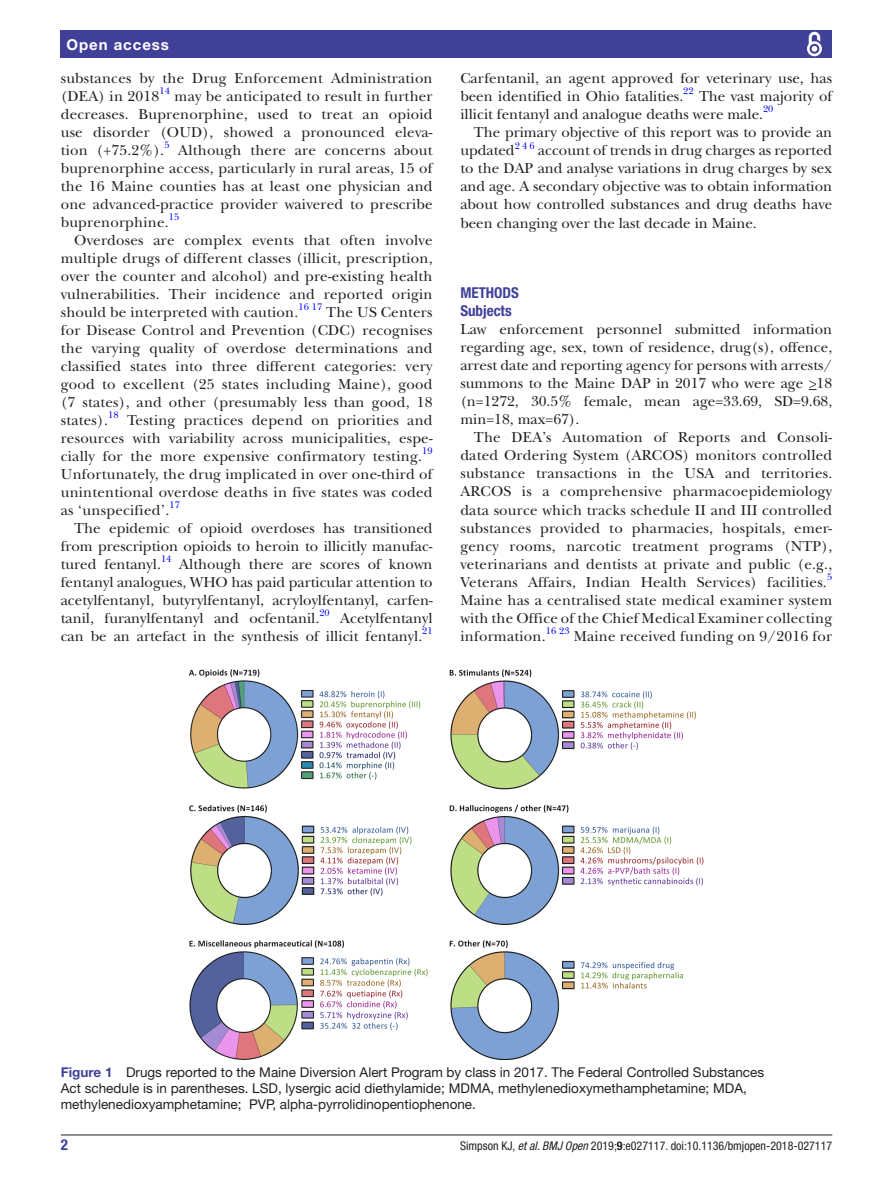
<style>
.page{position:relative;width:893px;height:1191px;background:#fff}
.page>*{position:absolute;margin:0;border:0;box-sizing:border-box;transform-origin:0 0}
.t1{font:15px/18px "New Baskerville";letter-spacing:.015em;color:#231f20;text-align:justify}
.t2{font:700 condensed 15px/18px "Helvetica Neue LT Std";color:#414099}
.t3{font:700 15px "Helvetica Neue LT Std";letter-spacing:.065em;color:#fff}
.t4{font:13.5px/16.2px "Helvetica Neue LT Std";color:#231f20}
.t5{font:condensed 12px "Helvetica Neue LT Std";color:#231f20}
.t6{font:9.9px "New Baskerville";letter-spacing:.015em;color:#00f}
.s1{font-weight:700;color:#414099}
.s2{font-style:italic}
.s3{font-weight:700}
</style>
<div class="page">
<hr style="left:61px;top:1134px;width:771px;height:1px;background:#231f20">
<div style="left:61px;top:31px;width:771px;height:27px;background:#414099"></div>
<svg style="left:807px;top:31px;width:15px;height:26px"></svg>
<img style="left:189px;top:669px;width:515px;height:390px">
<p class="t3" style="left:66px;top:35px;width:104px">Open access</p>
<p class="t1" style="left:61px;top:69px;width:373px">substances by the Drug Enforcement Administration (DEA) in 2018</p>
<p class="t6" style="left:160px;top:85px;width:12px">14</p>
<p class="t1" style="left:61px;top:87px;width:373px;text-indent:114px">may be anticipated to result in further decreases. Buprenorphine, used to treat an opioid use disorder (OUD), showed a pronounced eleva&shy;tion (+75.2%).</p>
<p class="t6" style="left:164px;top:139px;width:7px">5</p>
<p class="t1" style="left:61px;top:141px;width:373px;text-indent:117px">Although there are concerns about buprenorphine access, particularly in rural areas, 15 of the 16 Maine counties has at least one physician and one advanced-practice provider waivered to prescribe buprenorphine.</p>
<p class="t6" style="left:169px;top:211px;width:12px">15</p>
<p class="t1" style="left:61px;top:231px;width:373px;text-indent:14px">Overdoses are complex events that often involve multiple drugs of different classes (illicit, prescription, over the counter and alcohol) and pre-existing health vulnerabilities. Their incidence and reported origin should be interpreted with caution.</p>
<p class="t6" style="left:299px;top:301px;width:25px">16 17</p>
<p class="t1" style="left:61px;top:303px;width:373px;text-indent:265px">The US Centers for Disease Control and Prevention (CDC) recognises the varying quality of overdose determinations and classified states into three different categories: very good to excellent (25 states including Maine), good (7 states), and other (presumably less than good, 18 states).</p>
<p class="t6" style="left:108px;top:409px;width:12px">18</p>
<p class="t1" style="left:61px;top:411px;width:373px;text-indent:66px">Testing practices depend on priorities and resources with variability across municipalities, espe&shy;cially for the more expensive confirmatory testing.</p>
<p class="t6" style="left:422px;top:445px;width:12px">19</p>
<p class="t1" style="left:61px;top:465px;width:373px">Unfortunately, the drug implicated in over one-third of unintentional overdose deaths in five states was coded as ‘unspecified’.</p>
<p class="t6" style="left:170px;top:499px;width:12px">17</p>
<p class="t1" style="left:61px;top:519px;width:373px;text-indent:14px">The epidemic of opioid overdoses has transitioned from prescription opioids to heroin to illicitly manufac&shy;tured fentanyl.</p>
<p class="t6" style="left:161px;top:553px;width:12px">14</p>
<p class="t1" style="left:61px;top:555px;width:373px;text-indent:119px">Although there are scores of known fentanyl analogues, WHO has paid particular attention to acetylfentanyl, butyrylfentanyl, acryloylfentanyl, carfen&shy;tanil, furanylfentanyl and ocfentanil.</p>
<p class="t6" style="left:319px;top:607px;width:12px">20</p>
<p class="t1" style="left:61px;top:609px;width:373px;text-indent:279px">Acetylfentanyl can be an artefact in the synthesis of illicit fentanyl.</p>
<p class="t6" style="left:422px;top:625px;width:12px">21</p>
<p class="t1" style="left:460px;top:69px;width:373px">Carfentanil, an agent approved for veterinary use, has been identified in Ohio fatalities.<sup>22</sup> The vast majority of illicit fentanyl and analogue deaths were male.</p>
<p class="t6" style="left:763px;top:103px;width:12px">20</p>
<p class="t1" style="left:460px;top:123px;width:373px;text-indent:14px">The primary objective of this report was to provide an updated<sup>2</sup> <sup>4</sup> <sup>6</sup> account of trends in drug charges as reported to the DAP and analyse variations in drug charges by sex and age. A secondary objective was to obtain information about how controlled substances and drug deaths have been changing over the last decade in Maine.</p>
<p class="t2" style="left:460px;top:283px;width:60px">Methods<br>Subjects</p>
<p class="t1" style="left:460px;top:320px;width:373px">Law enforcement personnel submitted information regarding age, sex, town of residence, drug(s), offence, arrest date and reporting agency for persons with arrests/ summons to the Maine DAP in 2017 who were age &gt;18 (n=1272, 30.5% female, mean age=33.69, SD=9.68, min=18, max=67).</p>
<p class="t1" style="left:460px;top:428px;width:373px;text-indent:14px">The DEA’s Automation of Reports and Consoli&shy;dated Ordering System (ARCOS) monitors controlled substance transactions in the USA and territories.<br>ARCOS is a comprehensive pharmacoepidemiology data source which tracks schedule II and III controlled substances provided to pharmacies, hospitals, emer&shy;gency rooms, narcotic treatment programs (NTP), veterinarians and dentists at private and public (e.g., Veterans Affairs, Indian Health Services) facilities.<sup>5<br></sup>Maine has a centralised state medical examiner system with the Office of the Chief Medical Examiner collecting information.<sup>16</sup> <sup>23</sup> Maine received funding on 9/2016 for</p>
<p class="t4" style="left:61px;top:1063px;width:705px"><span class="s1">Figure 1</span> Drugs reported to the Maine Diversion Alert Program by class in 2017. The Federal Controlled Substances<br>Act schedule is in parentheses. LSD, lysergic acid diethylamide; MDMA, methylenedioxymethamphetamine; MDA, methylenedioxyamphetamine; PVP, alpha-pyrrolidinopentiophenone.</p>
<p class="t2" style="left:61px;top:1135px;width:9px">2</p>
<p class="t5" style="left:460px;top:1138px;width:374px">Simpson KJ, <span class="s2">et al</span>. <span class="s2">BMJ Open</span> 2019;<span class="s3">9</span>:e027117. doi:10.1136/bmjopen-2018-027117</p>
</div>
